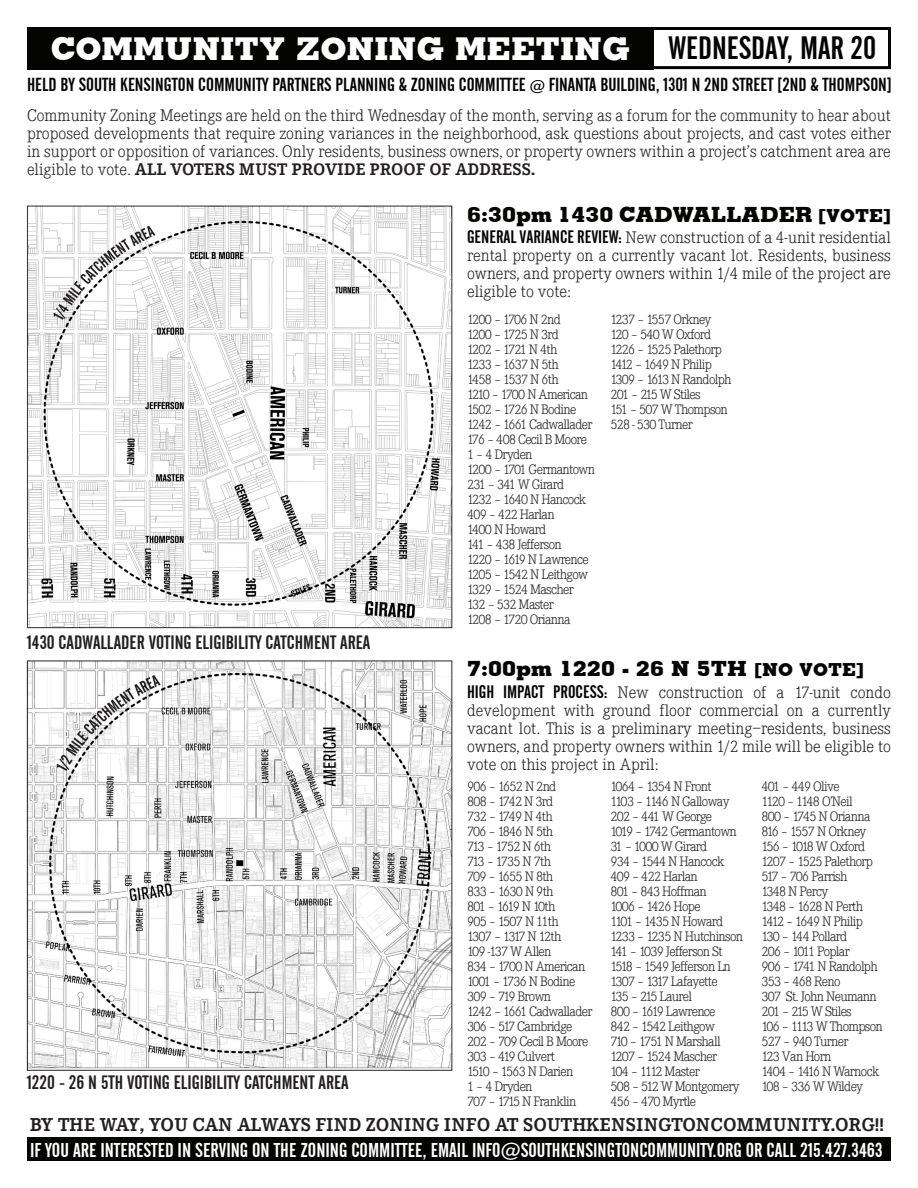
<style>
.page{position:relative;width:918px;height:1188px;background:#fff}
.page>*{position:absolute;margin:0;border:0;box-sizing:border-box;transform-origin:0 0}
.t1{font:32.25px "Alternate Gothic No 2 BT";color:#040503}
.t2{font:800 31.5px "Memphis";color:#fff}
.t3{font:800 21px "Memphis";color:#040503}
.t4{font:19.95px "Alternate Gothic No 2 BT";color:#fff}
.t5{font:19.35px "Alternate Gothic No 2 BT";color:#231f20}
.t6{font:18.9px "Alternate Gothic No 2 BT";color:#040503}
.t7{font:700 18.3px "Corporate EBQ";letter-spacing:.03em;color:#231f20}
.t8{font:300 16.5px/18px "Corporate EBQ";color:#231f20;text-align:justify}
.t9{font:300 13.5px "Corporate EBQ";letter-spacing:-.05em;color:#231f20}
.t10{font:300 13.5px "Corporate EBQ";letter-spacing:-.13em;color:#231f20}
.t11{font:300 13.5px "Corporate EBQ";letter-spacing:-.125em;color:#231f20}
.s1{font-size:15.3px}
.s2{font-weight:700}
.s3{font-size:18px}
.s4{font-family:"Alternate Gothic No 2 BT";font-weight:400;font-size:18px;color:#040503}
</style>
<div class="page">
<div style="left:628px;top:27px;width:263px;height:42px;border:3px solid #040503"></div>
<div style="left:27px;top:27px;width:627px;height:42px;background:#040503"></div>
<div style="left:27px;top:1138px;width:864px;height:23px;background:#040503"></div>
<img style="left:26px;top:205px;width:427px;height:424px">
<img style="left:26px;top:660px;width:427px;height:411px">
<p class="t2" style="left:51px;top:28px;width:581px">COMMUNITY ZONING MEETING</p>
<p class="t1" style="left:669px;top:30px;width:209px">WEDNESDAY, MAR 20</p>
<p class="t6" style="left:27px;top:74px;width:867px">HELD BY SOUTH KENSINGTON COMMUNITY PARTNERS PLANNING &amp; ZONING COMMITTEE <span class="s1">@</span> FINANTA BUILDING, 1301 N 2ND STREET [2ND &amp; THOMPSON]</p>
<p class="t8" style="left:27px;top:107px;width:865px">Community Zoning Meetings are held on the third Wednesday of the month, serving as a forum for the community to hear about proposed developments that require zoning variances in the neighborhood, ask questions about projects, and cast votes either in support or opposition of variances. Only residents, business owners, or property owners within a project’s catchment area are eligible to vote. <span class="s2">ALL VOTERS MUST PROVIDE PROOF OF ADDRESS.</span></p>
<p class="t3" style="left:467px;top:201px;width:425px">6:30pm 1430 CADWALLADER <span class="s3">[VOTE]</span></p>
<p class="t8" style="left:467px;top:229px;width:425px"><span class="s4">GENERAL VARIANCE REVIEW:</span> New construction of a 4-unit residential rental property on a currently vacant lot. Residents, business owners, and property owners within 1/4 mile of the project are eligible to vote:</p>
<p class="t5" style="left:27px;top:632px;width:345px">1430 CADWALLADER VOTING ELIGIBILITY CATCHMENT AREA</p>
<p class="t5" style="left:27px;top:1071px;width:323px">1220 - 26 N 5TH VOTING ELIGIBILITY CATCHMENT AREA</p>
<p class="t9" style="left:467px;top:311px;width:95px">1200 – 1706 N 2nd</p>
<p class="t9" style="left:467px;top:326px;width:93px">1200 – 1725 N 3rd</p>
<p class="t9" style="left:467px;top:341px;width:92px">1202 – 1721 N 4th</p>
<p class="t9" style="left:467px;top:356px;width:93px">1233 – 1637 N 5th</p>
<p class="t9" style="left:467px;top:371px;width:93px">1458 – 1537 N 6th</p>
<p class="t9" style="left:467px;top:386px;width:123px">1210 – 1700 N American</p>
<p class="t9" style="left:467px;top:401px;width:111px">1502 – 1726 N Bodine</p>
<p class="t9" style="left:467px;top:416px;width:127px">1242 – 1661 Cadwallader</p>
<p class="t9" style="left:467px;top:431px;width:121px">176 – 408 Cecil B Moore</p>
<p class="t9" style="left:467px;top:446px;width:67px">1 – 4 Dryden</p>
<p class="t9" style="left:467px;top:461px;width:130px">1200 – 1701 Germantown</p>
<p class="t9" style="left:467px;top:476px;width:99px">231 – 341 W Girard</p>
<p class="t9" style="left:467px;top:491px;width:121px">1232 – 1640 N Hancock</p>
<p class="t9" style="left:467px;top:506px;width:89px">409 – 422 Harlan</p>
<p class="t9" style="left:467px;top:521px;width:81px">1400 N Howard</p>
<p class="t9" style="left:467px;top:536px;width:96px">141 – 438 Jefferson</p>
<p class="t9" style="left:467px;top:551px;width:123px">1220 – 1619 N Lawrence</p>
<p class="t9" style="left:467px;top:566px;width:123px">1205 – 1542 N Leithgow</p>
<p class="t9" style="left:467px;top:581px;width:108px">1329 – 1524 Mascher</p>
<p class="t9" style="left:467px;top:596px;width:88px">132 – 532 Master</p>
<p class="t9" style="left:467px;top:611px;width:105px">1208 – 1720 Orianna</p>
<p class="t9" style="left:610px;top:311px;width:103px">1237 – 1557 Orkney</p>
<p class="t9" style="left:610px;top:326px;width:103px">120 – 540 W Oxford</p>
<p class="t9" style="left:610px;top:341px;width:113px">1226 – 1525 Palethorp</p>
<p class="t9" style="left:610px;top:356px;width:103px">1412 – 1649 N Philip</p>
<p class="t9" style="left:610px;top:371px;width:123px">1309 – 1613 N Randolph</p>
<p class="t9" style="left:610px;top:386px;width:92px">201 – 215 W Stiles</p>
<p class="t9" style="left:610px;top:401px;width:119px">151 – 507 W Thompson</p>
<p class="t9" style="left:610px;top:416px;width:84px">528 - 530 Turner</p>
<p class="t3" style="left:467px;top:655px;width:398px">7:00pm 1220 - 26 N 5TH <span class="s3">[NO VOTE]</span></p>
<p class="t8" style="left:467px;top:683px;width:425px"><span class="s4">HIGH IMPACT PROCESS:</span> New construction of a 17-unit condo development with ground floor commercial on a currently vacant lot. This is a preliminary meeting—residents, business owners, and property owners within 1/2 mile will be eligible to vote on this project in April:</p>
<p class="t9" style="left:467px;top:779px;width:91px">906 – 1652 N 2nd</p>
<p class="t9" style="left:467px;top:794px;width:88px">808 – 1742 N 3rd</p>
<p class="t9" style="left:467px;top:809px;width:87px">732 – 1749 N 4th</p>
<p class="t9" style="left:467px;top:824px;width:88px">706 – 1846 N 5th</p>
<p class="t9" style="left:467px;top:839px;width:86px">713 – 1752 N 6th</p>
<p class="t9" style="left:467px;top:854px;width:86px">713 – 1735 N 7th</p>
<p class="t9" style="left:467px;top:869px;width:88px">709 – 1655 N 8th</p>
<p class="t9" style="left:467px;top:884px;width:88px">833 – 1630 N 9th</p>
<p class="t11" style="left:467px;top:899px;width:90px">801 – 1619 N 10th</p>
<p class="t9" style="left:467px;top:914px;width:93px">905 – 1507 N 11th</p>
<p class="t10" style="left:467px;top:929px;width:96px">1307 – 1317 N 12th</p>
<p class="t9" style="left:467px;top:944px;width:86px">109 -137 W Allen</p>
<p class="t9" style="left:467px;top:959px;width:120px">834 – 1700 N American</p>
<p class="t9" style="left:467px;top:974px;width:110px">1001 – 1736 N Bodine</p>
<p class="t9" style="left:467px;top:989px;width:86px">309 – 719 Brown</p>
<p class="t9" style="left:467px;top:1004px;width:127px">1242 – 1661 Cadwallader</p>
<p class="t9" style="left:467px;top:1019px;width:107px">306 – 517 Cambridge</p>
<p class="t9" style="left:467px;top:1034px;width:123px">202 – 709 Cecil B Moore</p>
<p class="t9" style="left:467px;top:1049px;width:89px">303 – 419 Culvert</p>
<p class="t9" style="left:467px;top:1064px;width:108px">1510 – 1563 N Darien</p>
<p class="t9" style="left:467px;top:1079px;width:67px">1 – 4 Dryden</p>
<p class="t9" style="left:467px;top:1094px;width:111px">707 – 1715 N Franklin</p>
<p class="t9" style="left:610px;top:779px;width:103px">1064 – 1354 N Front</p>
<p class="t9" style="left:610px;top:794px;width:121px">1103 – 1146 N Galloway</p>
<p class="t9" style="left:610px;top:809px;width:103px">202 – 441 W George</p>
<p class="t9" style="left:610px;top:824px;width:128px">1019 – 1742 Germantown</p>
<p class="t9" style="left:610px;top:839px;width:98px">31 – 1000 W Girard</p>
<p class="t9" style="left:610px;top:854px;width:116px">934 – 1544 N Hancock</p>
<p class="t9" style="left:610px;top:869px;width:89px">409 – 422 Harlan</p>
<p class="t9" style="left:610px;top:884px;width:98px">801 – 843 Hoffman</p>
<p class="t9" style="left:610px;top:899px;width:92px">1006 – 1426 Hope</p>
<p class="t9" style="left:610px;top:914px;width:114px">1101 – 1435 N Howard</p>
<p class="t9" style="left:610px;top:929px;width:134px">1233 – 1235 N Hutchinson</p>
<p class="t9" style="left:610px;top:944px;width:114px">141 – 1039 Jefferson St</p>
<p class="t9" style="left:610px;top:959px;width:122px">1518 – 1549 Jefferson Ln</p>
<p class="t9" style="left:610px;top:974px;width:109px">1307 – 1317 Lafayette</p>
<p class="t9" style="left:610px;top:989px;width:83px">135 – 215 Laurel</p>
<p class="t9" style="left:610px;top:1004px;width:107px">800 – 1619 Lawrence</p>
<p class="t9" style="left:610px;top:1019px;width:106px">842 – 1542 Leithgow</p>
<p class="t9" style="left:610px;top:1034px;width:112px">710 – 1751 N Marshall</p>
<p class="t9" style="left:610px;top:1049px;width:108px">1207 – 1524 Mascher</p>
<p class="t9" style="left:610px;top:1064px;width:91px">104 – 1112 Master</p>
<p class="t9" style="left:610px;top:1079px;width:131px">508 – 512 W Montgomery</p>
<p class="t9" style="left:610px;top:1094px;width:87px">456 – 470 Myrtle</p>
<p class="t9" style="left:761px;top:779px;width:80px">401 – 449 Olive</p>
<p class="t9" style="left:761px;top:794px;width:93px">1120 – 1148 O’Neil</p>
<p class="t9" style="left:761px;top:809px;width:111px">800 – 1745 N Orianna</p>
<p class="t9" style="left:761px;top:824px;width:107px">816 – 1557 N Orkney</p>
<p class="t9" style="left:761px;top:839px;width:106px">156 – 1018 W Oxford</p>
<p class="t9" style="left:761px;top:854px;width:113px">1207 – 1525 Palethorp</p>
<p class="t9" style="left:761px;top:869px;width:88px">517 – 706 Parrish</p>
<p class="t9" style="left:761px;top:884px;width:68px">1348 N Percy</p>
<p class="t9" style="left:761px;top:899px;width:103px">1348 – 1628 N Perth</p>
<p class="t9" style="left:761px;top:914px;width:103px">1412 – 1649 N Philip</p>
<p class="t9" style="left:761px;top:929px;width:87px">130 – 144 Pollard</p>
<p class="t9" style="left:761px;top:944px;width:90px">206 – 1011 Poplar</p>
<p class="t9" style="left:761px;top:959px;width:118px">906 – 1741 N Randolph</p>
<p class="t9" style="left:761px;top:974px;width:81px">353 – 468 Reno</p>
<p class="t9" style="left:761px;top:989px;width:117px">307 St. John Neumann</p>
<p class="t9" style="left:761px;top:1004px;width:92px">201 – 215 W Stiles</p>
<p class="t9" style="left:761px;top:1019px;width:123px">106 – 1113 W Thompson</p>
<p class="t9" style="left:761px;top:1034px;width:89px">527 – 940 Turner</p>
<p class="t9" style="left:761px;top:1049px;width:71px">123 Van Horn</p>
<p class="t9" style="left:761px;top:1064px;width:119px">1404 – 1416 N Warnock</p>
<p class="t9" style="left:761px;top:1079px;width:103px">108 – 336 W Wildey</p>
<p class="t7" style="left:30px;top:1114px;width:855px">BY THE WAY, YOU CAN ALWAYS FIND ZONING INFO AT SOUTHKENSINGTONCOMMUNITY.ORG!!</p>
<p class="t4" style="left:30px;top:1139px;width:854px">IF YOU ARE INTERESTED IN SERVING ON THE ZONING COMMITTEE, EMAIL INFO@SOUTHKENSINGTONCOMMUNITY.ORG OR CALL 215.427.3463</p>
</div>
